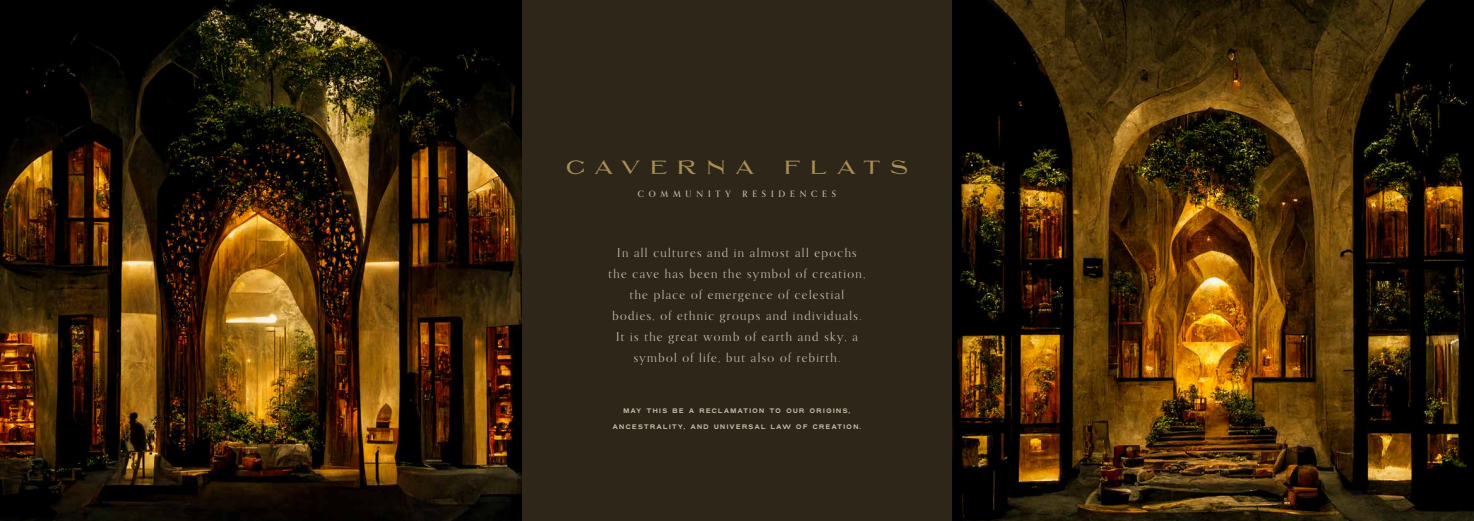
<style>
.page{position:relative;width:1474px;height:521px;background:#fff}
.page>*{position:absolute;margin:0;border:0;box-sizing:border-box;transform-origin:0 0}
.t1{font:19.25px "BN Canyon";letter-spacing:.55em;color:#aa8f53}
.t2{font:12.25px/21px "Orpheus Pro";letter-spacing:.11em;color:#c7c3ae;text-align:center}
.t3{font:500 8.75px "Orpheus Pro";letter-spacing:.555em;color:#c7c3ae}
.t4{font:700 6.56px "Hamburg Hand";letter-spacing:.22em;color:#c7c3ae}
</style>
<div class="page">
<div style="left:0;top:0;width:1473px;height:521px;background:#2e2618"></div>
<img style="left:0;top:0;width:521px;height:521px">
<img style="left:952px;top:0;width:521px;height:521px">
<h1 class="t1" style="left:566px;top:157px;width:189px">CAVERNA</h1>
<h1 class="t1" style="left:785px;top:157px;width:124px">FLATS</h1>
<p class="t3" style="left:638px;top:189px;width:94px">COMMUNITY</p>
<p class="t3" style="left:742px;top:189px;width:95px">RESIDENCES</p>
<p class="t2" style="left:608px;top:242px;width:258px">In all cultures and in almost all epochs the cave has been the symbol of creation, the place of emergence of celestial bodies, of ethnic groups and individuals.<br>It is the great womb of earth and sky, a symbol of life, but also of rebirth.</p>
<p class="t4" style="left:623px;top:407px;width:228px">MAY THIS BE A RECLAMATION TO OUR ORIGINS,</p>
<p class="t4" style="left:613px;top:423px;width:250px">ANCESTRALITY, AND UNIVERSAL LAW OF CREATION.</p>
</div>
